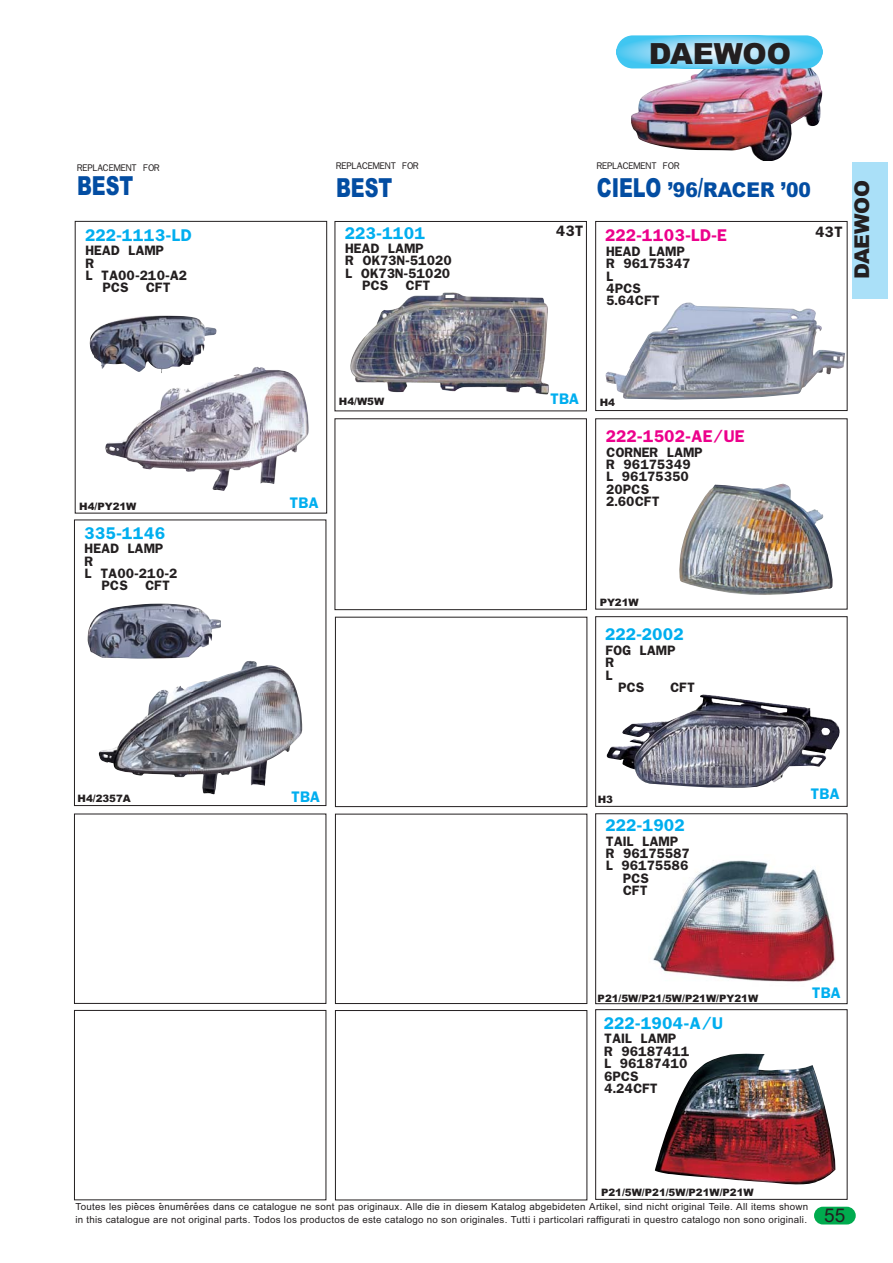
<style>
.page{position:relative;width:893px;height:1263px;background:#fff}
.page>*{position:absolute;margin:0;border:0;box-sizing:border-box;transform-origin:0 0}
.t1{font:900 29.1px "Arial";color:#231f20}
.t2{font:900 26.25px "Arial";color:#034da2;scale:.73 1}
.t3{font:900 20.4px "Arial";color:#034da2;scale:.92 1}
.t4{font:900 20.4px "Arial";color:#231f20}
.t5{font:18.9px "Arial";color:#231f20}
.t6{font:14.55px "Franklin Demi";color:#00aeef}
.t7{font:14.55px "Franklin Demi";color:#ec008c}
.t8{font:13.2px "Franklin Demi";color:#00aeef}
.t9{font:12.9px "Franklin Demi";color:#231f20}
.t10{font:11.7px/12.5px "Franklin Demi";color:#231f20}
.t11{font:900 10.2px "Arial";color:#231f20}
.t12{font:9.75px/13.2px "Arial";letter-spacing:.025em;color:#231f20}
.t13{font:8.25px "Franklin";color:#231f20}
.s1{font-size:26.25px}
</style>
<div class="page">
<div style="left:814px;top:1207px;width:42px;height:18px;background:#00ab4e;border-radius:9px"></div>
<div style="left:852px;top:162px;width:36px;height:137px;background:#aae0f8"></div>
<img style="left:88px;top:604px;width:133px;height:55px">
<img style="left:679px;top:484px;width:153px;height:111px">
<img style="left:606px;top:302px;width:239px;height:98px">
<div style="left:595px;top:221px;width:252px;height:190px;border:1px solid #231f20"></div>
<img style="left:607px;top:694px;width:233px;height:94px">
<div style="left:595px;top:616px;width:252px;height:191px;border:1px solid #231f20"></div>
<img style="left:653px;top:860px;width:182px;height:122px">
<div style="left:595px;top:813px;width:252px;height:191px;border:1px solid #231f20"></div>
<img style="left:655px;top:1054px;width:180px;height:130px">
<div style="left:595px;top:1009px;width:252px;height:191px;border:1px solid #231f20"></div>
<img style="left:630px;top:68px;width:192px;height:93px">
<svg style="left:74px;top:813px;width:253px;height:388px"></svg>
<img style="left:105px;top:367px;width:204px;height:124px">
<div style="left:75px;top:221px;width:252px;height:292px;border:1px solid #231f20"></div>
<img style="left:350px;top:292px;width:199px;height:103px">
<div style="left:335px;top:221px;width:252px;height:190px;border:1px solid #231f20"></div>
<svg style="left:334px;top:418px;width:254px;height:783px"></svg>
<svg style="left:616px;top:35px;width:206px;height:33px"></svg>
<img style="left:99px;top:661px;width:203px;height:134px">
<div style="left:74px;top:520px;width:252px;height:286px;border:1px solid #231f20"></div>
<div style="left:85px;top:305px;width:139px;height:72px;background:#fff"></div>
<img style="left:90px;top:315px;width:126px;height:58px">
<h1 class="t1" style="left:649px;top:37px;width:144px">DAEWOO</h1>
<p class="t13" style="left:77px;top:164px;width:84px">REPLACEMENT FOR</p>
<p class="t13" style="left:336px;top:162px;width:84px">REPLACEMENT FOR</p>
<p class="t13" style="left:597px;top:162px;width:84px">REPLACEMENT FOR</p>
<h2 class="t2" style="left:77px;top:170px;width:79px">BEST</h2>
<h3 class="t6" style="left:85px;top:229px;width:108px">222-1113-LD</h3>
<p class="t10" style="left:85px;top:246px;width:80px">HEAD LAMP</p>
<p class="t10" style="left:85px;top:258px;width:10px">R</p>
<p class="t10" style="left:85px;top:270px;width:103px">L TA00-210-A2</p>
<p class="t10" style="left:102px;top:283px;width:28px">PCS</p>
<p class="t10" style="left:146px;top:283px;width:26px">CFT</p>
<h2 class="t2" style="left:336px;top:173px;width:79px">BEST</h2>
<h3 class="t6" style="left:345px;top:227px;width:82px">223-1101</h3>
<p class="t10" style="left:345px;top:243px;width:80px">HEAD LAMP</p>
<p class="t10" style="left:345px;top:256px;width:108px">R OK73N-51020</p>
<p class="t10" style="left:345px;top:268px;width:107px">L OK73N-51020</p>
<p class="t10" style="left:362px;top:281px;width:28px">PCS</p>
<p class="t10" style="left:406px;top:281px;width:26px">CFT</p>
<h3 class="t9" style="left:556px;top:225px;width:29px">43T</h3>
<h3 class="t3" style="left:597px;top:178px;width:234px"><span class="s1">CIELO</span> ’96<span class="s1">/</span>RACER ’00</h3>
<h3 class="t7" style="left:605px;top:229px;width:123px">222-1103-LD-E</h3>
<p class="t10" style="left:606px;top:246px;width:86px">HEAD LAMP<br>R 96175347<br>L<br>4PCS<br>5.64CFT</p>
<h3 class="t9" style="left:815px;top:227px;width:29px">43T</h3>
<h3 class="t4" style="left:850px;top:279px;width:101px;rotate:-90deg">DAEWOO</h3>
<p class="t11" style="left:339px;top:395px;width:47px">H4/W5W</p>
<h3 class="t8" style="left:550px;top:394px;width:31px">TBA</h3>
<p class="t11" style="left:600px;top:396px;width:17px">H4</p>
<p class="t11" style="left:79px;top:500px;width:59px">H4/PY21W</p>
<h3 class="t8" style="left:290px;top:497px;width:31px">TBA</h3>
<h3 class="t7" style="left:606px;top:430px;width:140px">222-1502-AE/UE</h3>
<p class="t10" style="left:606px;top:447px;width:98px">CORNER LAMP<br>R 96175349<br>L 96175350<br>20PCS<br>2.60CFT</p>
<h3 class="t6" style="left:84px;top:527px;width:83px">335-1146</h3>
<p class="t10" style="left:85px;top:544px;width:80px">HEAD LAMP</p>
<p class="t10" style="left:85px;top:556px;width:10px">R</p>
<p class="t10" style="left:85px;top:568px;width:94px">L TA00-210-2</p>
<p class="t10" style="left:102px;top:581px;width:28px">PCS</p>
<p class="t10" style="left:145px;top:581px;width:26px">CFT</p>
<p class="t11" style="left:600px;top:596px;width:41px">PY21W</p>
<h3 class="t6" style="left:605px;top:628px;width:80px">222-2002</h3>
<p class="t10" style="left:605px;top:645px;width:72px">FOG LAMP</p>
<p class="t10" style="left:605px;top:658px;width:10px">R</p>
<p class="t10" style="left:605px;top:670px;width:9px">L</p>
<p class="t10" style="left:618px;top:683px;width:28px">PCS</p>
<p class="t10" style="left:670px;top:683px;width:26px">CFT</p>
<p class="t11" style="left:78px;top:792px;width:55px">H4/2357A</p>
<h3 class="t8" style="left:291px;top:792px;width:31px">TBA</h3>
<p class="t11" style="left:598px;top:794px;width:17px">H3</p>
<h3 class="t6" style="left:605px;top:820px;width:81px">222-1902</h3>
<p class="t10" style="left:606px;top:836px;width:74px">TAIL LAMP</p>
<p class="t10" style="left:606px;top:849px;width:85px">R 96175587</p>
<p class="t10" style="left:606px;top:861px;width:84px">L 96175586</p>
<p class="t10" style="left:623px;top:873px;width:28px">PCS</p>
<p class="t10" style="left:623px;top:886px;width:26px">CFT</p>
<p class="t11" style="left:598px;top:992px;width:162px">P21/5W/P21/5W/P21W/PY21W</p>
<h3 class="t6" style="left:604px;top:1018px;width:121px">222-1904-A/U</h3>
<p class="t10" style="left:604px;top:1034px;width:87px">TAIL LAMP<br>R 96187411<br>L 96187410<br>6PCS<br>4.24CFT</p>
<p class="t11" style="left:601px;top:1186px;width:154px">P21/5W/P21/5W/P21W/P21W</p>
<h3 class="t8" style="left:810px;top:789px;width:31px">TBA</h3>
<h3 class="t8" style="left:812px;top:988px;width:31px">TBA</h3>
<p class="t12" style="left:76px;top:1201px;width:734px">Toutes les pieces enumerees dans ce catalogue ne sont pas originaux. Alle die in diesem Katalog abgebideten Artikel, sind nicht original Teile. All items shown in this catalogue are not original parts. Todos los productos de este catalogo no son originales. Tutti i particolari raffigurati in questro catalogo non sono originali.</p>
<h3 class="t5" style="left:824px;top:1209px;width:23px">55</h3>
</div>
